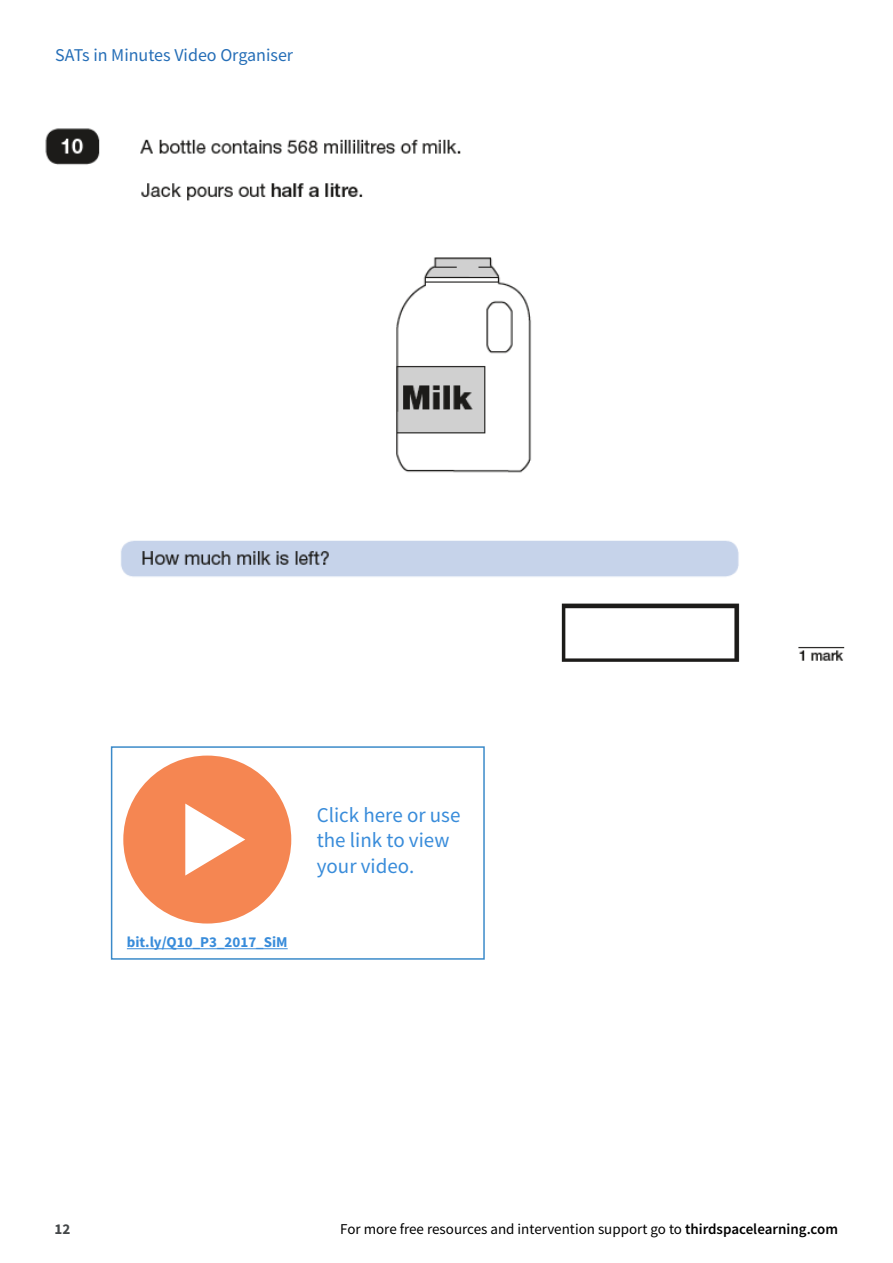
<style>
.page{position:relative;width:893px;height:1263px;background:#fff}
.page>*{position:absolute;margin:0;border:0;box-sizing:border-box;transform-origin:0 0}
.t1{font:21px/25.2px "Source Sans Pro";color:#398cda}
.t2{font:18px "Source Sans Pro";color:#256eb7}
.t3{font:15px "Source Sans Pro";color:#000}
.t4{font:700 15px "Source Sans Pro";color:#398cda}
.t5{font:700 15px "Source Sans Pro";color:#444749}
.s1{font-weight:600}
</style>
<div class="page">
<img style="left:45px;top:128px;width:800px;height:534px">
<div style="left:111px;top:746px;width:374px;height:214px;border:2px solid #3b8ac9"></div>
<hr style="left:127px;top:948px;width:161px;height:1px;background:#398cda">
<svg style="left:123px;top:755px;width:168px;height:168px"></svg>
<p class="t2" style="left:55px;top:44px;width:239px">SATs in Minutes Video Organiser</p>
<p class="t4" style="left:127px;top:932px;width:162px">bit.ly/Q10_P3_2017_SiM</p>
<h1 class="t1" style="left:317px;top:802px;width:145px">Click here or use the link to view your video.</h1>
<p class="t5" style="left:55px;top:1219px;width:17px">12</p>
<p class="t3" style="left:340px;top:1219px;width:499px">For more free resources and intervention support go to <span class="s1">thirdspacelearning.com</span></p>
</div>
